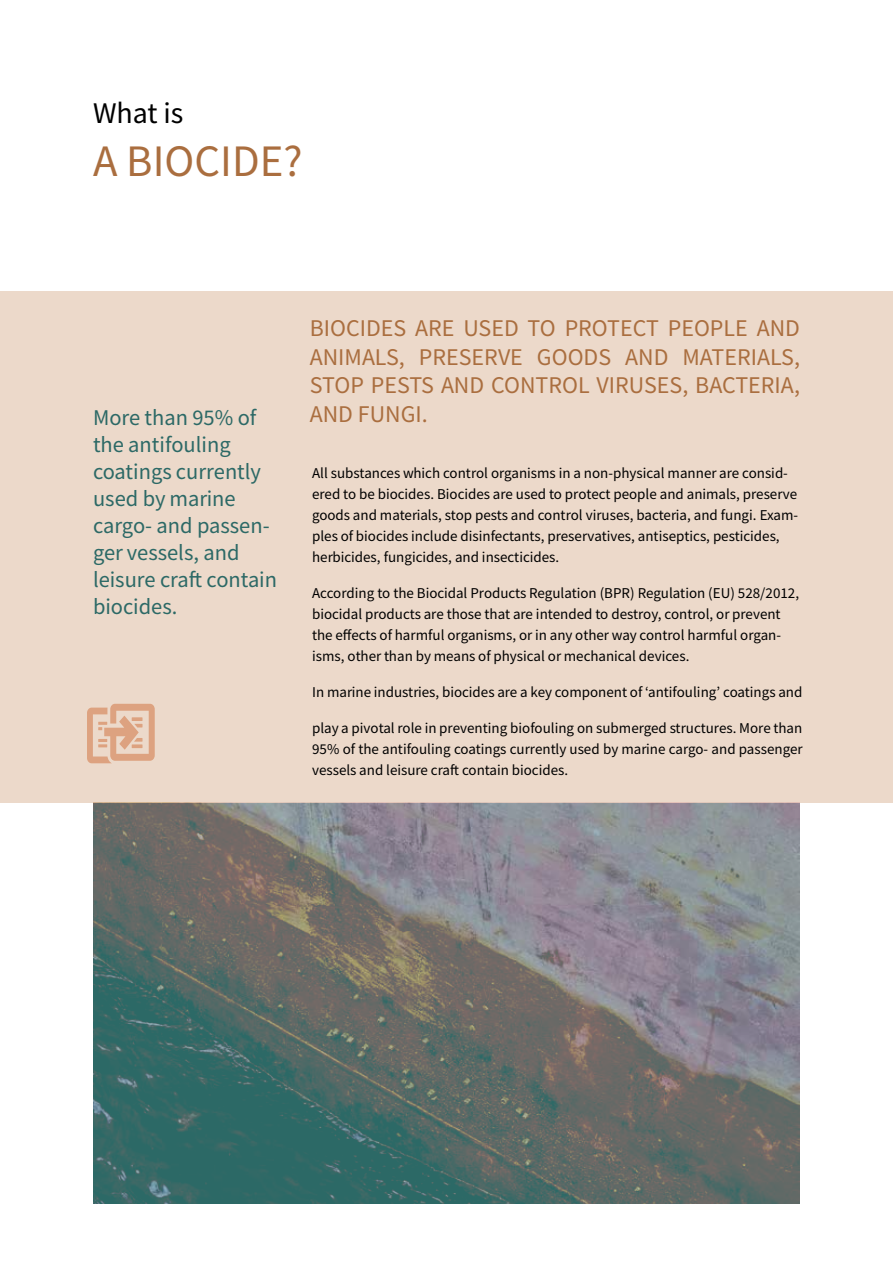
<style>
.page{position:relative;width:893px;height:1263px;background:#fff}
.page>*{position:absolute;margin:0;border:0;box-sizing:border-box;transform-origin:0 0}
.t1{font:45px "Source Sans Variable";color:#aa6e3f}
.t2{font:30px "Source Sans Variable";color:#000}
.t3{font:24px/28.8px "Source Sans Variable";color:#aa6e3f;text-align:justify}
.t4{font:22.5px/27px "Source Sans Variable";color:#2c6966}
.t5{font:15px/21px "Source Sans Variable";color:#000}
</style>
<div class="page">
<img style="left:93px;top:803px;width:707px;height:400px">
<div style="left:0;top:291px;width:893px;height:512px;background:#ecd9ca"></div>
<h2 class="t2" style="left:93px;top:95px;width:92px">What is</h2>
<h1 class="t1" style="left:93px;top:133px;width:211px">A BIOCIDE?</h1>
<h3 class="t3" style="left:310px;top:313px;width:492px">BIOCIDES ARE USED TO PROTECT PEOPLE AND ANIMALS, PRESERVE GOODS AND MATERIALS, STOP PESTS AND CONTROL VIRUSES, BACTERIA,</h3>
<h3 class="t4" style="left:93px;top:404px;width:165px">More than 95% of</h3>
<h3 class="t3" style="left:310px;top:400px;width:120px">AND FUNGI.</h3>
<h3 class="t4" style="left:93px;top:431px;width:186px">the antifouling coatings currently used by marine cargo- and passen&shy;ger vessels, and leisure craft contain biocides.</h3>
<p class="t5" style="left:312px;top:463px;width:488px">All substances which control organisms in a non-physical manner are consid&shy;ered to be biocides. Biocides are used to protect people and animals, preserve goods and materials, stop pests and control viruses, bacteria, and fungi. Exam&shy;ples of biocides include disinfectants, preservatives, antiseptics, pesticides, herbicides, fungicides, and insecticides.</p>
<p class="t5" style="left:312px;top:583px;width:488px">According to the Biocidal Products Regulation (BPR) Regulation (EU) 528/2012, biocidal products are those that are intended to destroy, control, or prevent the effects of harmful organisms, or in any other way control harmful organ&shy;isms, other than by means of physical or mechanical devices.</p>
<p class="t5" style="left:312px;top:682px;width:492px">In marine industries, biocides are a key component of ‘antifouling’ coatings and</p>
<p class="t5" style="left:312px;top:718px;width:492px;text-align:justify">play a pivotal role in preventing biofouling on submerged structures. More than 95% of the antifouling coatings currently used by marine cargo- and passenger vessels and leisure craft contain biocides.</p>
</div>
